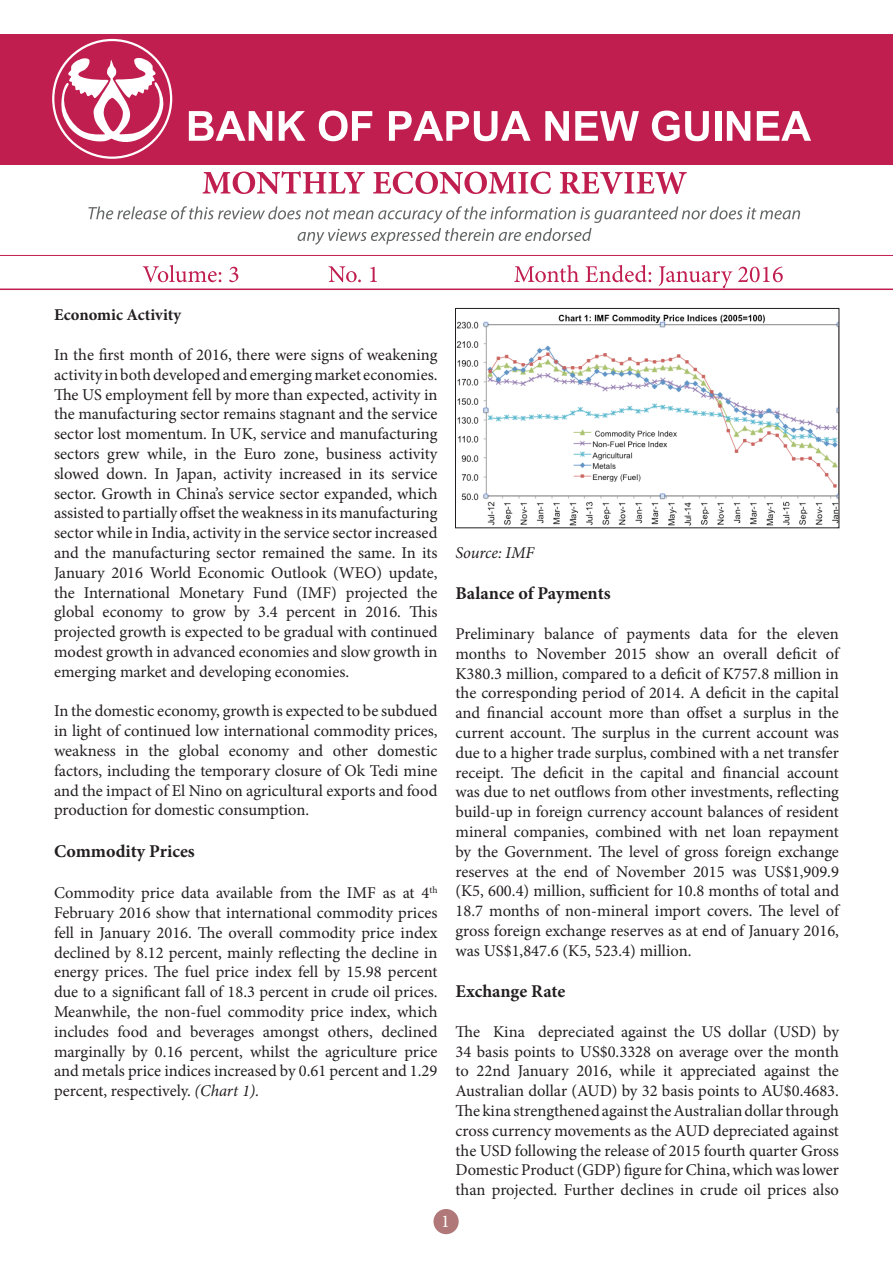
<style>
.page{position:relative;width:893px;height:1263px;background:#fff}
.page>*{position:absolute;margin:0;border:0;box-sizing:border-box;transform-origin:0 0}
.t1{font:700 18px "Minion Pro";color:#231f20}
.t2{font:18px "Minion Pro";color:#fff}
.t3{font:16.5px/19.8px "Minion Pro";color:#231f20;text-align:justify}
.t4{font:700 16.5px "Minion Pro";color:#231f20}
.t5{font:italic 16.5px "Minion Pro";letter-spacing:-.005em;color:#231f20}
.s1{font-style:italic}
</style>
<div class="page">
<div style="left:0;top:34px;width:893px;height:130px;background:#c11e50"></div>
<svg style="left:203px;top:171px;width:162px;height:23px"></svg>
<svg style="left:373px;top:172px;width:178px;height:22px"></svg>
<svg style="left:560px;top:172px;width:127px;height:22px"></svg>
<div style="left:52px;top:39px;width:120px;height:120px;border:2px solid #fff;border-radius:50%"></div>
<svg style="left:58px;top:57px;width:106px;height:93px"></svg>
<svg style="left:189px;top:111px;width:83px;height:30px"></svg>
<svg style="left:279px;top:111px;width:26px;height:30px"></svg>
<svg style="left:319px;top:111px;width:53px;height:30px"></svg>
<svg style="left:389px;top:111px;width:142px;height:30px"></svg>
<svg style="left:545px;top:111px;width:24px;height:30px"></svg>
<svg style="left:575px;top:111px;width:64px;height:30px"></svg>
<svg style="left:652px;top:111px;width:57px;height:30px"></svg>
<div style="left:715px;top:111px;width:6px;height:30px;background:#fff"></div>
<svg style="left:727px;top:111px;width:23px;height:30px"></svg>
<svg style="left:757px;top:111px;width:54px;height:30px"></svg>
<hr style="left:0;top:288px;width:893px;height:2px;background:#c11e50">
<hr style="left:0;top:255px;width:893px;height:1px;background:#c11e50">
<svg style="left:143px;top:265px;width:78px;height:17px"></svg>
<svg style="left:229px;top:267px;width:9px;height:15px"></svg>
<svg style="left:328px;top:266px;width:33px;height:16px"></svg>
<svg style="left:370px;top:267px;width:7px;height:15px"></svg>
<svg style="left:514px;top:265px;width:65px;height:17px"></svg>
<svg style="left:585px;top:265px;width:66px;height:17px"></svg>
<svg style="left:659px;top:266px;width:73px;height:22px"></svg>
<svg style="left:738px;top:267px;width:45px;height:15px"></svg>
<svg style="left:88px;top:206px;width:712px;height:39px"></svg>
<div style="left:433px;top:1209px;width:26px;height:25px;background:#b07878;border-radius:50%"></div>
<img style="left:457px;top:314px;width:380px;height:212px">
<div style="left:455px;top:308px;width:384px;height:220px;border:1px solid #231f20"></div>
<p class="t4" style="left:54px;top:303px;width:129px">Economic Activity</p>
<p class="t3" style="left:54px;top:345px;width:385px">In the first month of 2016, there were signs of weakening activity in both developed and emerging market economies.<br>The US employment fell by more than expected, activity in the manufacturing sector remains stagnant and the service sector lost momentum. In UK, service and manufacturing sectors grew while, in the Euro zone, business activity slowed down. In Japan, activity increased in its service sector. Growth in China’s service sector expanded, which assisted to partially offset the weakness in its manufacturing sector while in India, activity in the service sector increased and the manufacturing sector remained the same. In its January 2016 World Economic Outlook (WEO) update, the International Monetary Fund (IMF) projected the global economy to grow by 3.4 percent in 2016. This projected growth is expected to be gradual with continued modest growth in advanced economies and slow growth in emerging market and developing economies.</p>
<p class="t3" style="left:54px;top:701px;width:385px">In the domestic economy, growth is expected to be subdued in light of continued low international commodity prices, weakness in the global economy and other domestic factors, including the temporary closure of Ok Tedi mine and the impact of El Nino on agricultural exports and food production for domestic consumption.</p>
<p class="t1" style="left:54px;top:838px;width:142px">Commodity Prices</p>
<p class="t3" style="left:54px;top:883px;width:385px">Commodity price data available from the IMF as at 4<sup>th </sup>February 2016 show that international commodity prices fell in January 2016. The overall commodity price index declined by 8.12 percent, mainly reflecting the decline in energy prices. The fuel price index fell by 15.98 percent due to a significant fall of 18.3 percent in crude oil prices.<br>Meanwhile, the non-fuel commodity price index, which includes food and beverages amongst others, declined marginally by 0.16 percent, whilst the agriculture price and metals price indices increased by 0.61 percent and 1.29 percent, respectively. <span class="s1">(Chart 1).</span></p>
<p class="t5" style="left:455px;top:541px;width:80px">Source: IMF</p>
<p class="t1" style="left:455px;top:581px;width:157px">Balance of Payments</p>
<p class="t3" style="left:455px;top:624px;width:385px">Preliminary balance of payments data for the eleven months to November 2015 show an overall deficit of K380.3 million, compared to a deficit of K757.8 million in the corresponding period of 2014. A deficit in the capital and financial account more than offset a surplus in the current account. The surplus in the current account was due to a higher trade surplus, combined with a net transfer receipt. The deficit in the capital and financial account was due to net outflows from other investments, reflecting build-up in foreign currency account balances of resident mineral companies, combined with net loan repayment by the Government. The level of gross foreign exchange reserves at the end of November 2015 was US$1,909.9 (K5, 600.4) million, sufficient for 10.8 months of total and 18.7 months of non-mineral import covers. The level of gross foreign exchange reserves as at end of January 2016, was US$1,847.6 (K5, 523.4) million.</p>
<p class="t1" style="left:455px;top:979px;width:111px">Exchange Rate</p>
<p class="t3" style="left:455px;top:1022px;width:385px">The Kina depreciated against the US dollar (USD) by 34 basis points to US$0.3328 on average over the month to 22nd January 2016, while it appreciated against the Australian dollar (AUD) by 32 basis points to AU$0.4683.<br>The kina strengthened against the Australian dollar through cross currency movements as the AUD depreciated against the USD following the release of 2015 fourth quarter Gross Domestic Product (GDP) figure for China, which was lower than projected. Further declines in crude oil prices also</p>
<p class="t2" style="left:441px;top:1209px;width:10px">1</p>
</div>
